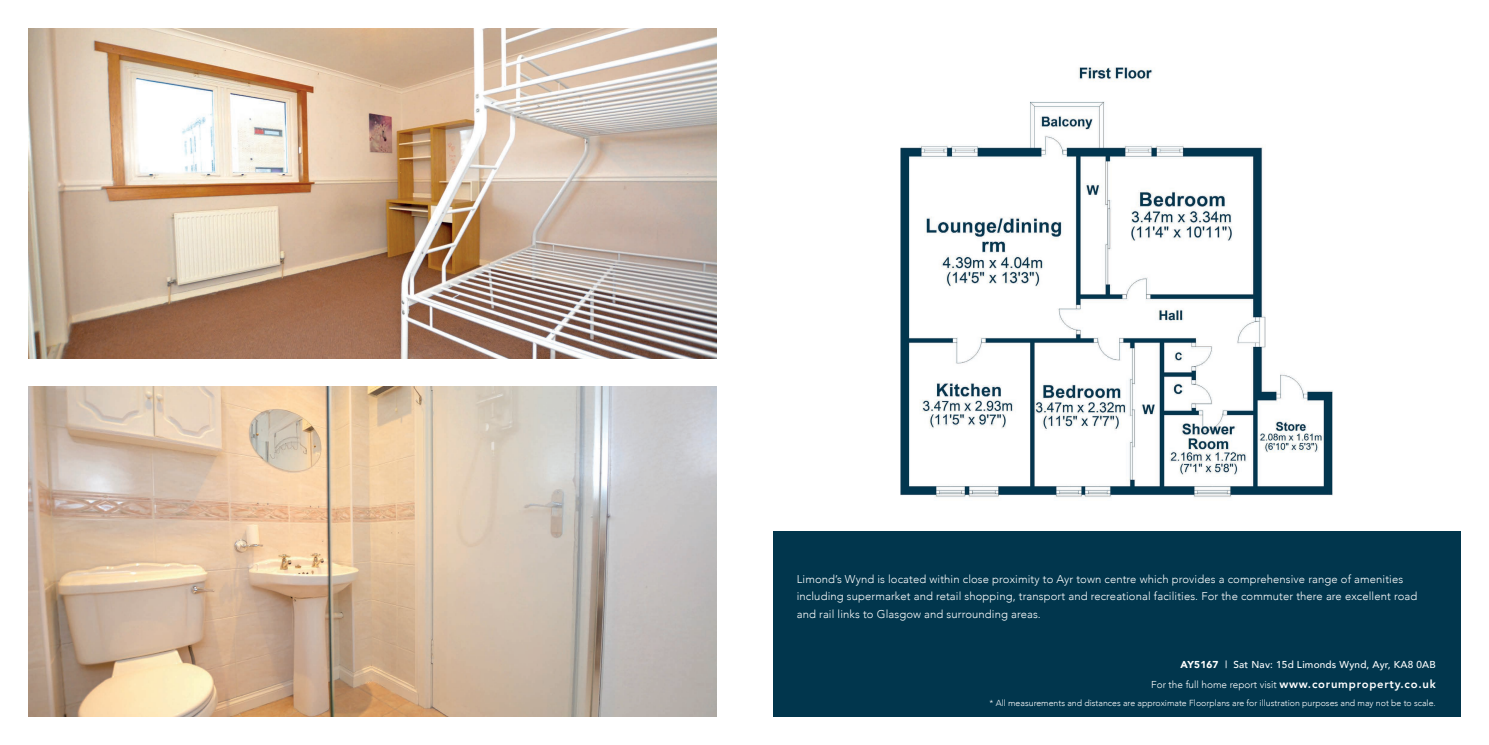
<style>
.page{position:relative;width:1489px;height:745px;background:#fff}
.page>*{position:absolute;margin:0;border:0;box-sizing:border-box;transform-origin:0 0}
.t1{font:300 11.25px/17.5px "Avenir";letter-spacing:.01em;color:#fff}
.t2{font:300 10px "Avenir";color:#fff}
.t3{font:500 10px "Avenir";letter-spacing:.02em;color:#fff}
.t4{font:300 8.75px "Avenir";color:#fff}
.s1{font-weight:900}
.s2{font-weight:800;font-size:11.25px}
</style>
<div class="page">
<img style="left:28px;top:28px;width:688px;height:330px">
<img style="left:28px;top:386px;width:688px;height:330px">
<img style="left:900px;top:67px;width:433px;height:431px">
<div style="left:772px;top:531px;width:688px;height:185px;background:#01364d"></div>
<p class="t1" style="left:796px;top:569px;width:622px">Limond’s Wynd is located within close proximity to Ayr town centre which provides a comprehensive range of amenities including supermarket and retail shopping, transport and recreational facilities. For the commuter there are excellent road and rail links to Glasgow and surrounding areas.</p>
<p class="t3" style="left:1180px;top:655px;width:257px"><span class="s1">AY5167</span> | Sat Nav: 15d Limonds Wynd, Ayr, KA8 0AB</p>
<p class="t2" style="left:1151px;top:678px;width:286px">For the full home report visit <span class="s2">www.corumproperty.co.uk</span></p>
<p class="t4" style="left:989px;top:697px;width:448px">* All measurements and distances are approximate Floorplans are for illustration purposes and may not be to scale.</p>
</div>
